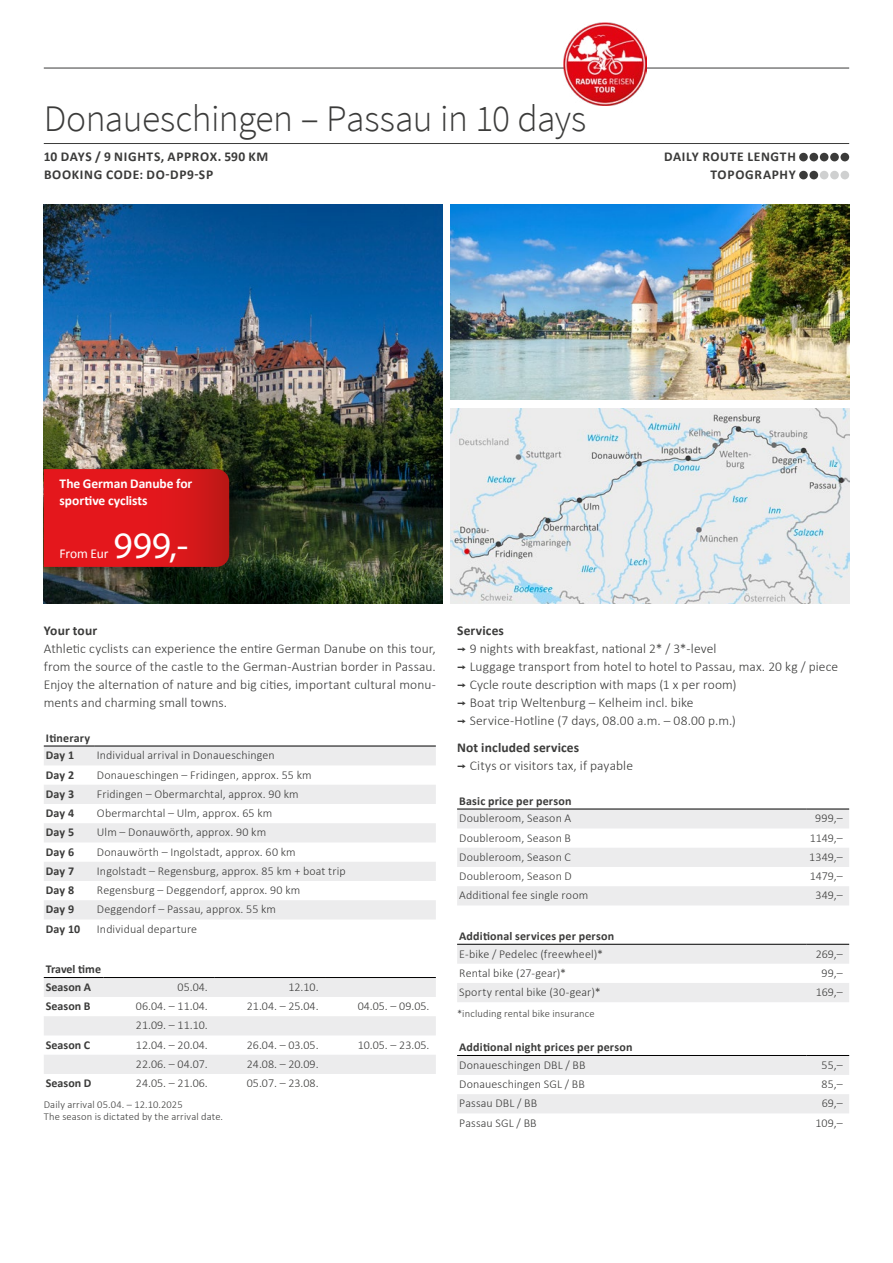
<style>
.page{position:relative;width:893px;height:1263px;background:#fff}
.page>*{position:absolute;margin:0;border:0;box-sizing:border-box;transform-origin:0 0}
.t1{font:300 37.5px "Source Sans Pro";letter-spacing:-.015em;color:#3b3b3a}
.t2{font:37.5px "Myriad Pro";color:#fff}
.t3{font:300 13.5px/18px "Calibri";letter-spacing:.005em;color:#3b3b3a}
.t4{font:700 13.5px/18px "Calibri";letter-spacing:.05em;color:#3b3b3a}
.t5{font:700 13.5px/17.2px "Calibri";letter-spacing:-.005em;color:#fff}
.t6{font:700 13.5px "Calibri";letter-spacing:.005em;color:#3b3b3a}
.t7{font:13.5px "Calibri";letter-spacing:-.01em;color:#fff}
.t8{font:300 12px "Calibri";letter-spacing:.01em;color:#3b3b3a}
.t9{font:700 12px/17.7px "Calibri";letter-spacing:.015em;color:#3b3b3a}
.t10{font:300 10.5px/12px "Calibri";letter-spacing:.015em;color:#3b3b3a}
.s1{font-weight:700}
.s2{font-family:"Interstate";font-weight:400}
</style>
<div class="page">
<img style="left:44px;top:204px;width:398px;height:400px">
<img style="left:451px;top:204px;width:398px;height:196px">
<img style="left:451px;top:408px;width:398px;height:196px">
<div style="left:40px;top:463px;width:205px;height:116px;background:#000;opacity:.45"></div>
<svg style="left:44px;top:469px;width:185px;height:98px;background:#db171b"></svg>
<hr style="left:44px;top:143px;width:805px;height:1px;background:#3b3b3a">
<hr style="left:44px;top:68px;width:805px;height:1px;background:#3b3b3a">
<div style="left:799px;top:153px;width:9px;height:8px;background:#3b3b3a;border-radius:50%"></div>
<div style="left:809px;top:153px;width:9px;height:8px;background:#3b3b3a;border-radius:50%"></div>
<div style="left:820px;top:153px;width:8px;height:8px;background:#3b3b3a;border-radius:50%"></div>
<div style="left:830px;top:153px;width:9px;height:8px;background:#3b3b3a;border-radius:50%"></div>
<div style="left:840px;top:153px;width:9px;height:8px;background:#3b3b3a;border-radius:50%"></div>
<div style="left:799px;top:171px;width:9px;height:8px;background:#3b3b3a;border-radius:50%"></div>
<div style="left:809px;top:171px;width:9px;height:8px;background:#3b3b3a;border-radius:50%"></div>
<div style="left:820px;top:171px;width:8px;height:8px;background:#cfd0d0;border-radius:50%"></div>
<div style="left:830px;top:171px;width:9px;height:8px;background:#cfd0d0;border-radius:50%"></div>
<div style="left:840px;top:171px;width:9px;height:8px;background:#cfd0d0;border-radius:50%"></div>
<img style="left:564px;top:23px;width:83px;height:83px">
<svg style="left:44px;top:747px;width:392px;height:172px;fill:#ececed"></svg>
<hr style="left:44px;top:746px;width:51px;height:1px;background:#000">
<hr style="left:95px;top:746px;width:341px;height:1px;background:#000">
<svg style="left:44px;top:978px;width:392px;height:96px"></svg>
<hr style="left:44px;top:977px;width:59px;height:1px;background:#000">
<hr style="left:103px;top:977px;width:111px;height:1px;background:#000">
<hr style="left:214px;top:977px;width:111px;height:1px;background:#000">
<hr style="left:325px;top:977px;width:111px;height:1px;background:#000">
<svg style="left:457px;top:810px;width:392px;height:95px"></svg>
<hr style="left:457px;top:809px;width:349px;height:1px;background:#000">
<hr style="left:806px;top:809px;width:43px;height:1px;background:#000">
<svg style="left:457px;top:945px;width:392px;height:57px"></svg>
<hr style="left:457px;top:944px;width:349px;height:1px;background:#000">
<hr style="left:806px;top:944px;width:43px;height:1px;background:#000">
<svg style="left:457px;top:1056px;width:392px;height:57px"></svg>
<hr style="left:457px;top:1055px;width:349px;height:1px;background:#000">
<hr style="left:806px;top:1055px;width:43px;height:1px;background:#000">
<h1 class="t1" style="left:44px;top:96px;width:544px">Donaueschingen – Passau in 10 days</h1>
<p class="t4" style="left:44px;top:147px;width:226px">10 DAYS / 9 NIGHTS, APPROX. 590 KM<br>BOOKING CODE: DO-DP9-SP</p>
<p class="t4" style="left:664px;top:147px;width:133px;text-align:right">DAILY ROUTE LENGTH<br>TOPOGRAPHY</p>
<p class="t5" style="left:60px;top:474px;width:134px">The German Danube for sportive cyclists</p>
<h1 class="t2" style="left:114px;top:522px;width:76px">999,-</h1>
<p class="t7" style="left:60px;top:544px;width:50px">From Eur</p>
<p class="t6" style="left:44px;top:621px;width:55px">Your tour</p>
<p class="t3" style="left:44px;top:640px;width:394px;text-align:justify">Athletic cyclists can experience the entire German Danube on this tour, from the source of the castle to the German-Austrian border in Passau.<br>Enjoy the alternation of nature and big cities, important cultural monu&shy;ments and charming small towns.</p>
<p class="t9" style="left:46px;top:728px;width:46px">Itinerary<br>Day 1</p>
<p class="t8" style="left:97px;top:748px;width:179px">Individual arrival in Donaueschingen</p>
<p class="t9" style="left:46px;top:765px;width:30px">Day 2</p>
<p class="t8" style="left:97px;top:767px;width:216px">Donaueschingen – Fridingen, approx. 55 km</p>
<p class="t9" style="left:46px;top:785px;width:30px">Day 3</p>
<p class="t8" style="left:97px;top:786px;width:203px">Fridingen – Obermarchtal, approx. 90 km</p>
<p class="t9" style="left:46px;top:804px;width:30px">Day 4</p>
<p class="t8" style="left:97px;top:806px;width:177px">Obermarchtal – Ulm, approx. 65 km</p>
<p class="t9" style="left:46px;top:823px;width:30px">Day 5</p>
<p class="t8" style="left:97px;top:825px;width:171px">Ulm – Donauwörth, approx. 90 km</p>
<p class="t9" style="left:46px;top:842px;width:30px">Day 6</p>
<p class="t8" style="left:97px;top:844px;width:200px">Donauwörth – Ingolstadt, approx. 60 km</p>
<p class="t9" style="left:46px;top:862px;width:30px">Day 7</p>
<p class="t8" style="left:97px;top:863px;width:250px">Ingolstadt – Regensburg, approx. 85 km + boat trip</p>
<p class="t9" style="left:46px;top:881px;width:30px">Day 8</p>
<p class="t8" style="left:97px;top:883px;width:205px">Regensburg – Deggendorf, approx. 90 km</p>
<p class="t9" style="left:46px;top:900px;width:30px">Day 9</p>
<p class="t8" style="left:97px;top:902px;width:181px">Deggendorf – Passau, approx. 55 km</p>
<p class="t9" style="left:46px;top:919px;width:36px">Day 10</p>
<p class="t8" style="left:97px;top:921px;width:102px">Individual departure</p>
<p class="t9" style="left:46px;top:960px;width:57px">Travel time<br>Season A</p>
<p class="t8" style="left:178px;top:979px;width:32px">05.04.</p>
<p class="t8" style="left:288px;top:979px;width:32px">12.10.</p>
<p class="t9" style="left:46px;top:997px;width:46px">Season B</p>
<p class="t8" style="left:136px;top:999px;width:73px">06.04. – 11.04.</p>
<p class="t8" style="left:247px;top:999px;width:73px">21.04. – 25.04.</p>
<p class="t8" style="left:358px;top:999px;width:73px">04.05. – 09.05.</p>
<p class="t8" style="left:136px;top:1018px;width:73px">21.09. – 11.10.</p>
<p class="t9" style="left:46px;top:1035px;width:46px">Season C</p>
<p class="t8" style="left:136px;top:1037px;width:73px">12.04. – 20.04.</p>
<p class="t8" style="left:247px;top:1037px;width:73px">26.04. – 03.05.</p>
<p class="t8" style="left:358px;top:1037px;width:73px">10.05. – 23.05.</p>
<p class="t8" style="left:136px;top:1056px;width:73px">22.06. – 04.07.</p>
<p class="t8" style="left:247px;top:1056px;width:73px">24.08. – 20.09.</p>
<p class="t9" style="left:46px;top:1074px;width:47px">Season D</p>
<p class="t8" style="left:136px;top:1076px;width:73px">24.05. – 21.06.</p>
<p class="t8" style="left:247px;top:1076px;width:73px">05.07. – 23.08.</p>
<p class="t10" style="left:44px;top:1098px;width:181px">Daily arrival 05.04. – 12.10.2025<br>The season is dictated by the arrival date.</p>
<p class="t3" style="left:457px;top:622px;width:383px"><span class="s1">Services<br></span><span class="s2">¬</span> 9 nights with breakfast, national 2* / 3*-level<br><span class="s2">¬</span> Luggage transport from hotel to hotel to Passau, max. 20 kg / piece <span class="s2">¬</span> Cycle route description with maps (1 x per room)<br><span class="s2">¬</span> Boat trip Weltenburg – Kelheim incl. bike<br><span class="s2">¬</span> Service-Hotline (7 days, 08.00 a.m. – 08.00 p.m.)</p>
<p class="t3" style="left:457px;top:739px;width:177px"><span class="s1">Not included services<br></span><span class="s2">¬</span> Citys or visitors tax, if payable</p>
<p class="t9" style="left:459px;top:791px;width:114px">Basic price per person</p>
<p class="t8" style="left:459px;top:811px;width:114px">Doubleroom, Season A</p>
<p class="t8" style="left:815px;top:811px;width:29px">999,–</p>
<p class="t8" style="left:459px;top:830px;width:113px">Doubleroom, Season B</p>
<p class="t8" style="left:810px;top:830px;width:34px">1149,–</p>
<p class="t8" style="left:459px;top:849px;width:113px">Doubleroom, Season C</p>
<p class="t8" style="left:809px;top:849px;width:35px">1349,–</p>
<p class="t8" style="left:459px;top:869px;width:114px">Doubleroom, Season D</p>
<p class="t8" style="left:810px;top:869px;width:34px">1479,–</p>
<p class="t8" style="left:459px;top:888px;width:130px">Additional fee single room</p>
<p class="t8" style="left:815px;top:888px;width:29px">349,–</p>
<p class="t9" style="left:459px;top:927px;width:156px">Additional services per person</p>
<p class="t8" style="left:459px;top:946px;width:145px">E-bike / Pedelec (freewheel)*</p>
<p class="t8" style="left:816px;top:946px;width:29px">269,–</p>
<p class="t8" style="left:459px;top:965px;width:108px">Rental bike (27-gear)*</p>
<p class="t8" style="left:822px;top:965px;width:23px">99,–</p>
<p class="t8" style="left:459px;top:985px;width:143px">Sporty rental bike (30-gear)*</p>
<p class="t8" style="left:816px;top:985px;width:29px">169,–</p>
<p class="t10" style="left:457px;top:1007px;width:139px">*including rental bike insurance</p>
<p class="t9" style="left:459px;top:1038px;width:175px">Additional night prices per person</p>
<p class="t8" style="left:459px;top:1057px;width:128px">Donaueschingen DBL / BB</p>
<p class="t8" style="left:822px;top:1057px;width:23px">55,–</p>
<p class="t8" style="left:459px;top:1077px;width:127px">Donaueschingen SGL / BB</p>
<p class="t8" style="left:821px;top:1077px;width:23px">85,–</p>
<p class="t8" style="left:459px;top:1096px;width:80px">Passau DBL / BB</p>
<p class="t8" style="left:822px;top:1096px;width:23px">69,–</p>
<p class="t8" style="left:459px;top:1115px;width:79px">Passau SGL / BB</p>
<p class="t8" style="left:815px;top:1115px;width:29px">109,–</p>
</div>
